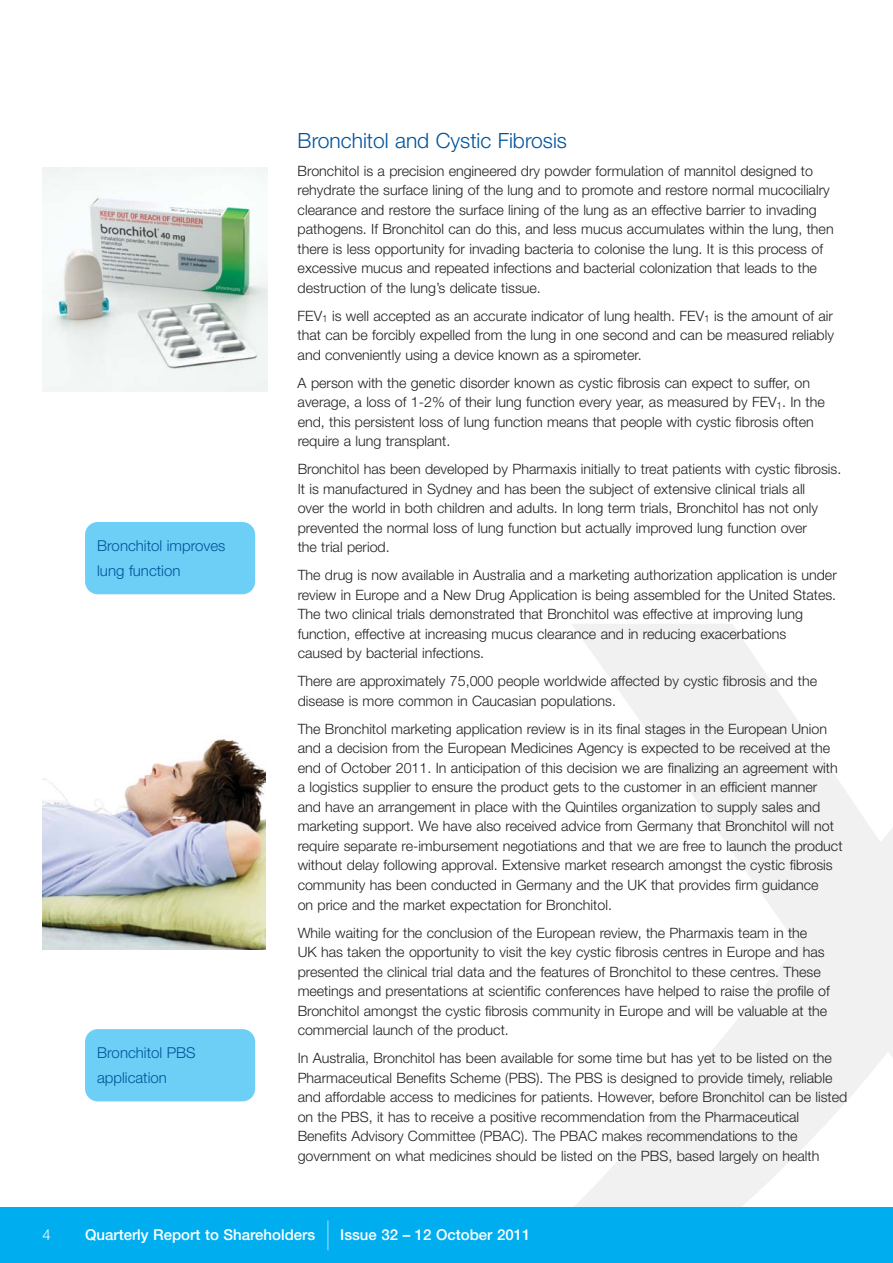
<style>
.page{position:relative;width:893px;height:1263px;background:#fff}
.page>*{position:absolute;margin:0;border:0;box-sizing:border-box;transform-origin:0 0}
.t1{font:300 21px "Helvetica Neue";color:#00539b}
.t2{font:300 15px/25.5px "Helvetica Neue";color:#00539b}
.t3{font:500 15px "Helvetica Neue";color:#fff}
.t4{font:300 15px "Helvetica Neue";color:#fff}
.t5{font:300 14.25px/19.5px "Helvetica Neue";color:#231f20}
</style>
<div class="page">
<svg style="left:338px;top:624px;width:555px;height:584px"></svg>
<div style="left:85px;top:522px;width:170px;height:72px;background:#6dcff6;border-radius:13px"></div>
<div style="left:0;top:1208px;width:893px;height:55px;background:#00aeef"></div>
<hr style="left:327px;top:1220px;width:2px;height:30px;background:#71d0f6">
<img style="left:43px;top:168px;width:224px;height:223px">
<img style="left:43px;top:739px;width:222px;height:210px">
<div style="left:85px;top:1029px;width:170px;height:72px;background:#6dcff6;border-radius:13px"></div>
<p class="t2" style="left:97px;top:534px;width:130px">Bronchitol improves lung function</p>
<p class="t2" style="left:97px;top:1041px;width:100px">Bronchitol PBS application</p>
<h1 class="t1" style="left:298px;top:133px;width:271px">Bronchitol and Cystic Fibrosis</h1>
<p class="t5" style="left:298px;top:162px;width:537px">Bronchitol is a precision engineered dry powder formulation of mannitol designed to rehydrate the surface lining of the lung and to promote and restore normal mucocilialry clearance and restore the surface lining of the lung as an effective barrier to invading pathogens. If Bronchitol can do this, and less mucus accumulates within the lung, then there is less opportunity for invading bacteria to colonise the lung. It is this process of excessive mucus and repeated infections and bacterial colonization that leads to the destruction of the lung’s delicate tissue.</p>
<p class="t5" style="left:298px;top:307px;width:538px;text-align:justify">FEV<sub>1</sub> is well accepted as an accurate indicator of lung health. FEV<sub>1</sub> is the amount of air that can be forcibly expelled from the lung in one second and can be measured reliably and conveniently using a device known as a spirometer.</p>
<p class="t5" style="left:298px;top:374px;width:529px">A person with the genetic disorder known as cystic fibrosis can expect to suffer, on average, a loss of 1-2% of their lung function every year, as measured by FEV<sub>1</sub>. In the end, this persistent loss of lung function means that people with cystic fibrosis often require a lung transplant.</p>
<p class="t5" style="left:298px;top:461px;width:545px">Bronchitol has been developed by Pharmaxis initially to treat patients with cystic fibrosis.<br>It is manufactured in Sydney and has been the subject of extensive clinical trials all<br>over the world in both children and adults. In long term trials, Bronchitol has not only prevented the normal loss of lung function but actually improved lung function over<br>the trial period.</p>
<p class="t5" style="left:298px;top:567px;width:541px">The drug is now available in Australia and a marketing authorization application is under review in Europe and a New Drug Application is being assembled for the United States.<br>The two clinical trials demonstrated that Bronchitol was effective at improving lung function, effective at increasing mucus clearance and in reducing exacerbations<br>caused by bacterial infections.</p>
<p class="t5" style="left:298px;top:673px;width:521px">There are approximately 75,000 people worldwide affected by cystic fibrosis and the disease is more common in Caucasian populations.</p>
<p class="t5" style="left:298px;top:720px;width:546px">The Bronchitol marketing application review is in its final stages in the European Union and a decision from the European Medicines Agency is expected to be received at the end of October 2011. In anticipation of this decision we are finalizing an agreement with a logistics supplier to ensure the product gets to the customer in an efficient manner and have an arrangement in place with the Quintiles organization to supply sales and marketing support. We have also received advice from Germany that Bronchitol will not require separate re-imbursement negotiations and that we are free to launch the product without delay following approval. Extensive market research amongst the cystic fibrosis community has been conducted in Germany and the UK that provides firm guidance<br>on price and the market expectation for Bronchitol.</p>
<p class="t5" style="left:298px;top:924px;width:534px">While waiting for the conclusion of the European review, the Pharmaxis team in the<br>UK has taken the opportunity to visit the key cystic fibrosis centres in Europe and has presented the clinical trial data and the features of Bronchitol to these centres. These meetings and presentations at scientific conferences have helped to raise the profile of Bronchitol amongst the cystic fibrosis community in Europe and will be valuable at the commercial launch of the product.</p>
<p class="t5" style="left:298px;top:1049px;width:551px">In Australia, Bronchitol has been available for some time but has yet to be listed on the Pharmaceutical Benefits Scheme (PBS). The PBS is designed to provide timely, reliable and affordable access to medicines for patients. However, before Bronchitol can be listed on the PBS, it has to receive a positive recommendation from the Pharmaceutical Benefits Advisory Committee (PBAC). The PBAC makes recommendations to the government on what medicines should be listed on the PBS, based largely on health</p>
<p class="t4" style="left:43px;top:1229px;width:10px">4</p>
<p class="t3" style="left:85px;top:1229px;width:232px">Quarterly Report to Shareholders</p>
<p class="t3" style="left:340px;top:1229px;width:192px">Issue 32 – 12 October 2011</p>
</div>
